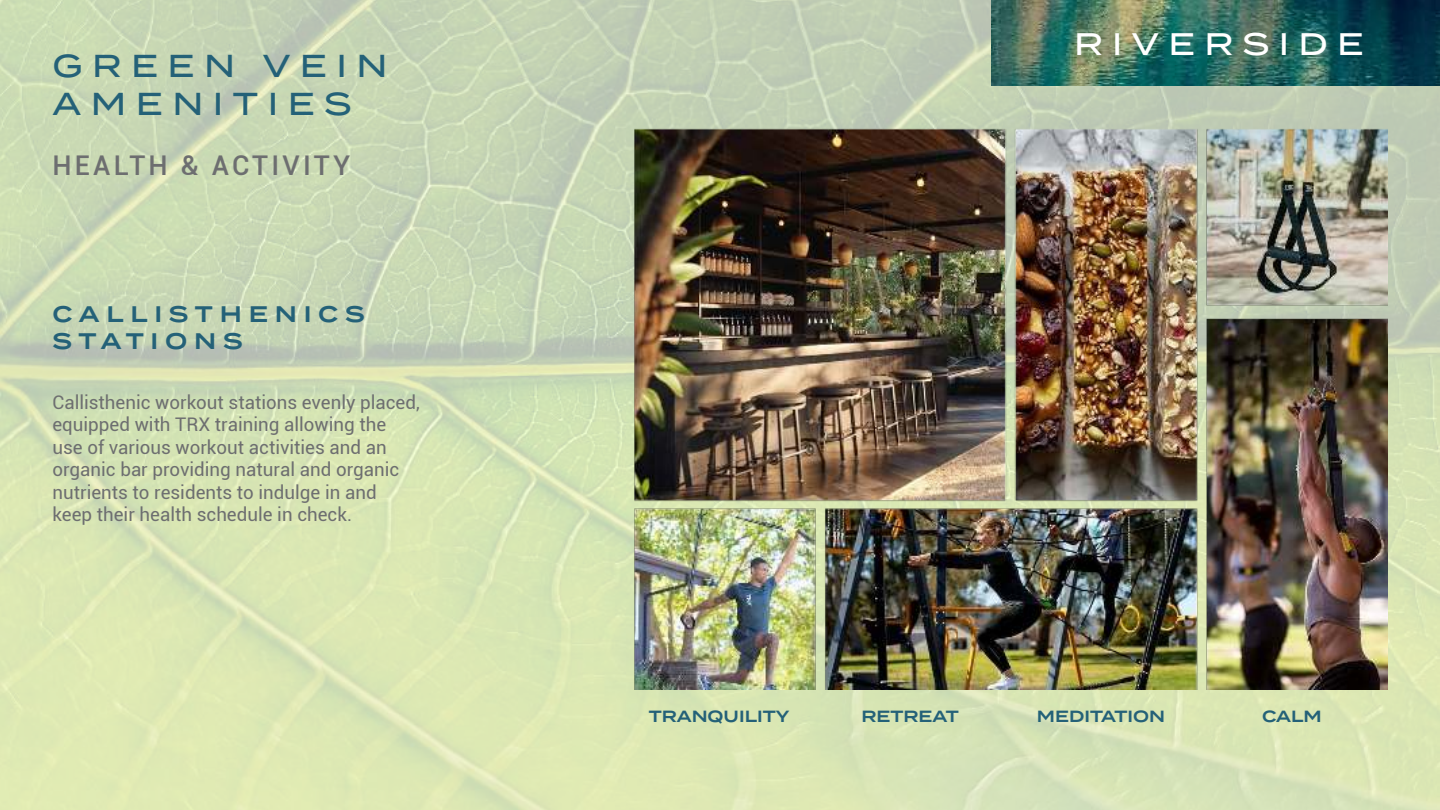
<style>
.page{position:relative;width:1440px;height:810px;background:#fff}
.page>*{position:absolute;margin:0;border:0;box-sizing:border-box;transform-origin:0 0}
.t1{font:500 31.72px/38px "Termina";letter-spacing:.3em;color:#246178}
.t2{font:500 31.12px "Termina";letter-spacing:.3em;color:#fff}
.t3{font:500 27.22px "Roboto";letter-spacing:.12em;color:#6d6e70}
.t4{font:600 22.5px/27px "Termina";letter-spacing:.3em;color:#246178}
.t5{font:18.75px/22.5px "Roboto";color:#6d6e70}
.t6{font:600 16.2px "Termina";color:#246178}
</style>
<div class="page">
<img style="left:0;top:0;width:1440px;height:810px">
<img style="left:992px;top:0;width:448px;height:86px">
<img style="left:633px;top:128px;width:755px;height:561px">
<h1 class="t1" style="left:52px;top:49px;width:337px">GREEN VEIN<br>AMENITIES</h1>
<h3 class="t3" style="left:52px;top:155px;width:300px">HEALTH &amp; ACTIVITY</h3>
<p class="t4" style="left:52px;top:303px;width:314px">CALLISTHENICS<br>STATIONS</p>
<p class="t5" style="left:52px;top:392px;width:369px">Callisthenic workout stations evenly placed, equipped with TRX training allowing the use of various workout activities and an organic bar providing natural and organic nutrients to residents to indulge in and keep their health schedule in check.</p>
<h2 class="t2" style="left:1074px;top:31px;width:291px">RIVERSIDE</h2>
<p class="t6" style="left:649px;top:710px;width:142px">TRANQUILITY</p>
<p class="t6" style="left:862px;top:710px;width:99px">RETREAT</p>
<p class="t6" style="left:1037px;top:710px;width:130px">MEDITATION</p>
<p class="t6" style="left:1262px;top:710px;width:61px">CALM</p>
</div>
